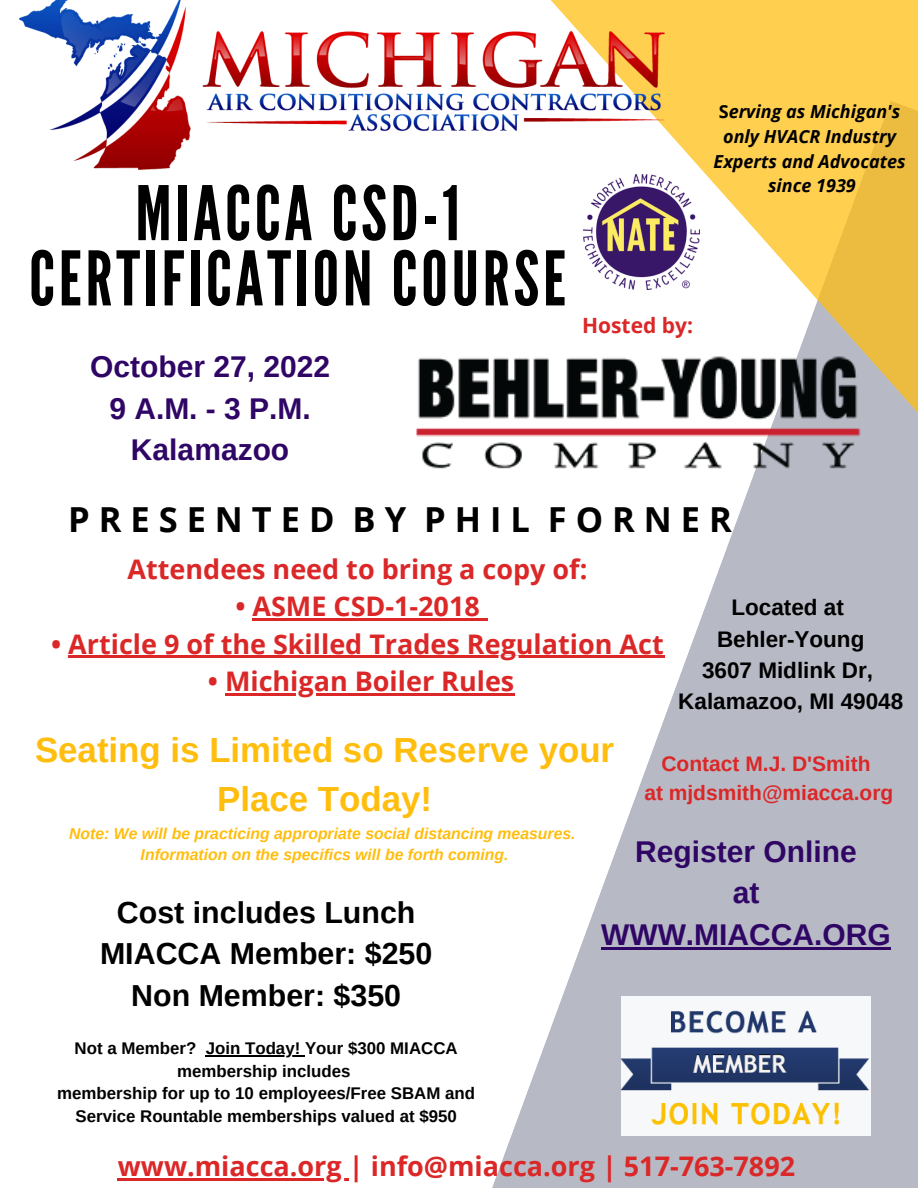
<style>
.page{position:relative;width:918px;height:1188px;background:#fff}
.page>*{position:absolute;margin:0;border:0;box-sizing:border-box;transform-origin:0 0}
.t1{font:75px/65.2px "League Gothic";letter-spacing:.05em;color:#000;text-align:center}
.t2{font:700 34.8px/48.3px "Arimo";color:#ffbd0d;text-align:center}
.t3{font:700 34.5px "Open Sans";letter-spacing:.26em;color:#000}
.t4{font:700 30.3px/41.7px "Arimo";color:#000;text-align:center}
.t5{font:700 30px/41.7px "Arimo";color:#2f0665;text-align:center}
.t6{font:700 27px "Open Sans";color:#db2727}
.t7{font:700 22.5px/31.2px "Arimo";color:#000;text-align:center}
.t8{font:700 21px/29.2px "Arimo";color:#db2727;text-align:center}
.t9{font:700 21px "Open Sans";color:#db2727}
.t10{font:italic 700 18px/24.8px "Open Sans";color:#000;text-align:center}
.t11{font:700 16.8px/22.5px "Arimo";color:#000;text-align:center}
.t12{font:italic 700 15.75px/21.3px "Arimo";color:#ffbd0d;text-align:center}
.s1{font-style:normal}
</style>
<div class="page">
<svg style="left:459px;top:442px;width:459px;height:746px;fill:#b7bac5"></svg>
<svg style="left:690px;top:0;width:228px;height:442px;fill:#ffcf4f"></svg>
<img style="left:19px;top:0;width:671px;height:175px">
<img style="left:416px;top:355px;width:447px;height:116px">
<img style="left:583px;top:175px;width:116px;height:115px">
<img style="left:621px;top:996px;width:249px;height:140px">
<hr style="left:118px;top:1178px;width:231px;height:2px;background:#db2727">
<hr style="left:253px;top:619px;width:227px;height:2px;background:#db2727">
<svg style="left:480px;top:619px;width:7px;height:2px"></svg>
<hr style="left:68px;top:656px;width:596px;height:2px;background:#db2727">
<hr style="left:225px;top:693px;width:290px;height:2px;background:#db2727">
<hr style="left:601px;top:947px;width:290px;height:2px;background:#2f0665">
<hr style="left:206px;top:1056px;width:99px;height:1px;background:#000">
<h1 class="t1" style="left:29px;top:182px;width:539px">MIACCA CSD-1<br>CERTIFICATION COURSE</h1>
<p class="t5" style="left:90px;top:346px;width:242px">October 27, 2022<br>9 A.M. - 3 P.M.<br>Kalamazoo</p>
<p class="t9" style="left:582px;top:310px;width:112px">Hosted by:</p>
<p class="t10" style="left:714px;top:99px;width:194px"><span class="s1">S</span>erving as Michigan's only HVACR Industry<br>Experts and Advocates since 1939</p>
<p class="t3" style="left:68px;top:495px;width:665px">PRESENTED BY PHIL FORNER</p>
<p class="t6" style="left:128px;top:550px;width:461px">Attendees need to bring a copy of:</p>
<p class="t6" style="left:235px;top:588px;width:246px">• ASME CSD-1-2018</p>
<p class="t6" style="left:51px;top:625px;width:614px">• Article 9 of the Skilled Trades Regulation Act</p>
<p class="t6" style="left:208px;top:662px;width:308px">• Michigan Boiler Rules</p>
<p class="t7" style="left:678px;top:592px;width:226px">Located at<br>Behler-Young<br>3607 Midlink Dr,<br>Kalamazoo, MI 49048</p>
<p class="t2" style="left:35px;top:726px;width:581px">Seating is Limited so Reserve your<br>Place Today!</p>
<p class="t12" style="left:69px;top:823px;width:508px">Note: We will be practicing appropriate social distancing measures.<br>Information on the specifics will be forth coming.</p>
<p class="t8" style="left:644px;top:749px;width:251px">Contact M.J. D'Smith<br>at mjdsmith@miacca.org</p>
<p class="t5" style="left:601px;top:830px;width:291px">Register Online<br>at<br>WWW.MIACCA.ORG</p>
<p class="t4" style="left:100px;top:891px;width:334px">Cost includes Lunch<br>MIACCA Member: $250<br>Non Member: $350</p>
<p class="t11" style="left:57px;top:1037px;width:419px">Not a Member? Join Today! Your $300 MIACCA membership includes<br>membership for up to 10 employees/Free SBAM and Service Rountable memberships valued at $950</p>
<p class="t6" style="left:118px;top:1147px;width:679px">www.miacca.org | info@miacca.org | 517-763-7892</p>
</div>
